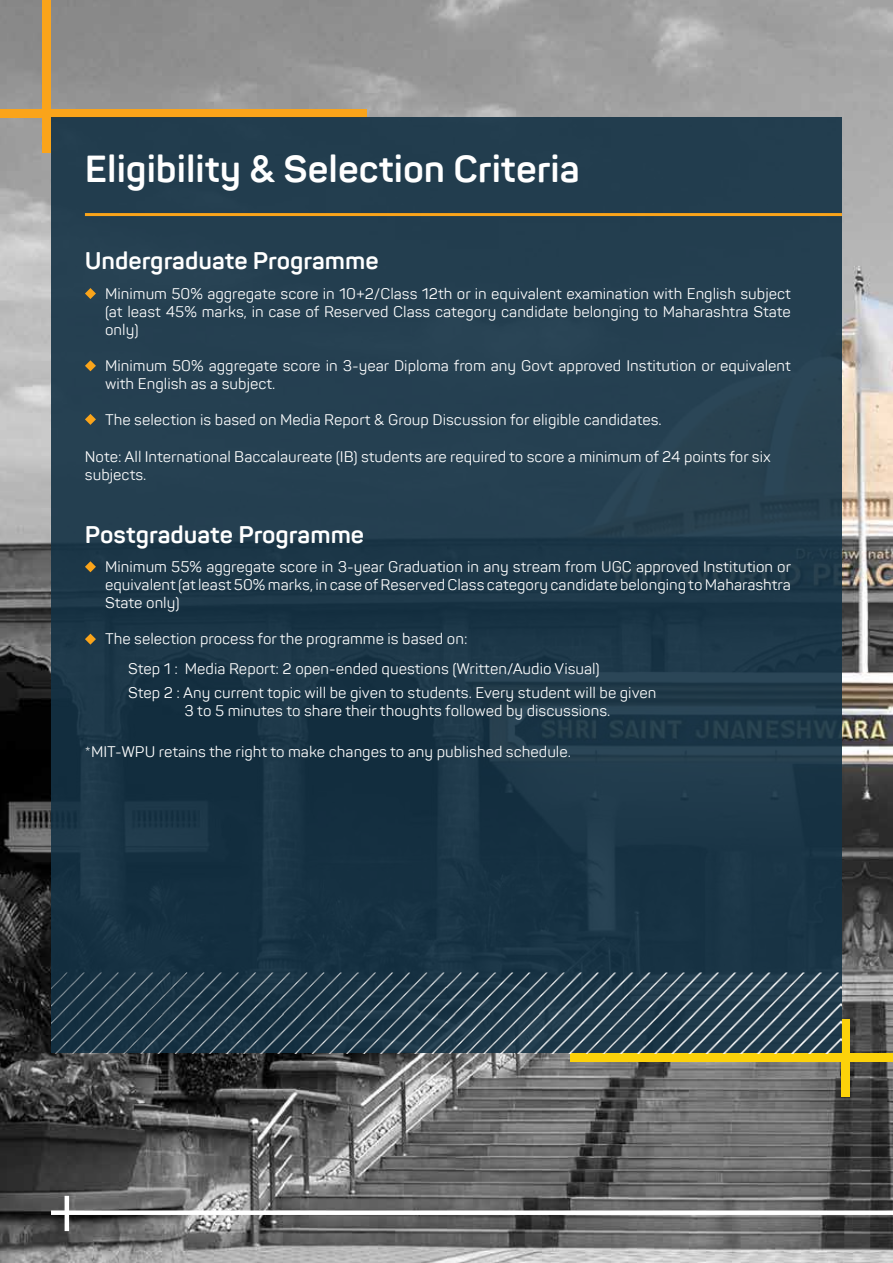
<style>
.page{position:relative;width:893px;height:1263px;background:#fff}
.page>*{position:absolute;margin:0;border:0;box-sizing:border-box;transform-origin:0 0}
.t1{font:700 37.5px "Panton";color:#fff}
.t2{font:700 24px "Panton";color:#fff}
.t3{font:15px/18px "Panton";color:#fff}
</style>
<div class="page">
<img style="left:0;top:0;width:893px;height:1263px">
<div style="left:42px;top:0;width:9px;height:152px;background:#faa41a"></div>
<div style="left:0;top:109px;width:366px;height:9px;background:#faa41a"></div>
<div style="left:570px;top:1053px;width:323px;height:9px;background:#fcd20a"></div>
<div style="left:841px;top:1020px;width:9px;height:77px;background:#fcd20a"></div>
<div style="left:51px;top:118px;width:790px;height:935px;background:linear-gradient(to right,#1d3849,#213c4c)"></div>
<hr style="left:85px;top:213px;width:757px;height:3px;background:#faa41a">
<img style="left:51px;top:972px;width:791px;height:81px">
<svg style="left:85px;top:288px;width:11px;height:11px"></svg>
<svg style="left:85px;top:360px;width:11px;height:11px"></svg>
<svg style="left:85px;top:414px;width:11px;height:11px"></svg>
<svg style="left:85px;top:561px;width:11px;height:11px"></svg>
<svg style="left:85px;top:634px;width:11px;height:11px"></svg>
<div style="left:51px;top:1210px;width:842px;height:5px;background:#fff"></div>
<hr style="left:65px;top:1196px;width:4px;height:35px;background:#fff">
<h1 class="t1" style="left:85px;top:145px;width:496px">Eligibility &amp; Selection Criteria</h1>
<h2 class="t2" style="left:85px;top:246px;width:295px">Undergraduate Programme</h2>
<p class="t3" style="left:105px;top:285px;width:687px;text-align:justify">Minimum 50% aggregate score in 10+2/Class 12th or in equivalent examination with English subject (at least 45% marks, in case of Reserved Class category candidate belonging to Maharashtra State only)</p>
<p class="t3" style="left:105px;top:357px;width:687px">Minimum 50% aggregate score in 3-year Diploma from any Govt approved Institution or equivalent with English as a subject.</p>
<p class="t3" style="left:105px;top:411px;width:558px">The selection is based on Media Report &amp; Group Discussion for eligible candidates.</p>
<p class="t3" style="left:85px;top:447px;width:687px">Note: All International Baccalaureate (IB) students are required to score a minimum of 24 points for six subjects.</p>
<h2 class="t2" style="left:85px;top:519px;width:281px">Postgraduate Programme</h2>
<p class="t3" style="left:105px;top:558px;width:688px;text-align:justify">Minimum 55% aggregate score in 3-year Graduation in any stream from UGC approved Institution or equivalent (at least 50% marks, in case of Reserved Class category candidate belonging to Maharashtra State only)</p>
<p class="t3" style="left:105px;top:630px;width:364px">The selection process for the programme is based on:</p>
<p class="t3" style="left:128px;top:656px;width:530px;line-height:24px">Step 1 : Media Report: 2 open-ended questions (Written/Audio Visual)<br>Step 2 : Any current topic will be given to students. Every student will be given</p>
<p class="t3" style="left:185px;top:701px;width:427px">3 to 5 minutes to share their thoughts followed by discussions.</p>
<p class="t3" style="left:85px;top:743px;width:487px">*MIT-WPU retains the right to make changes to any published schedule.</p>
</div>
